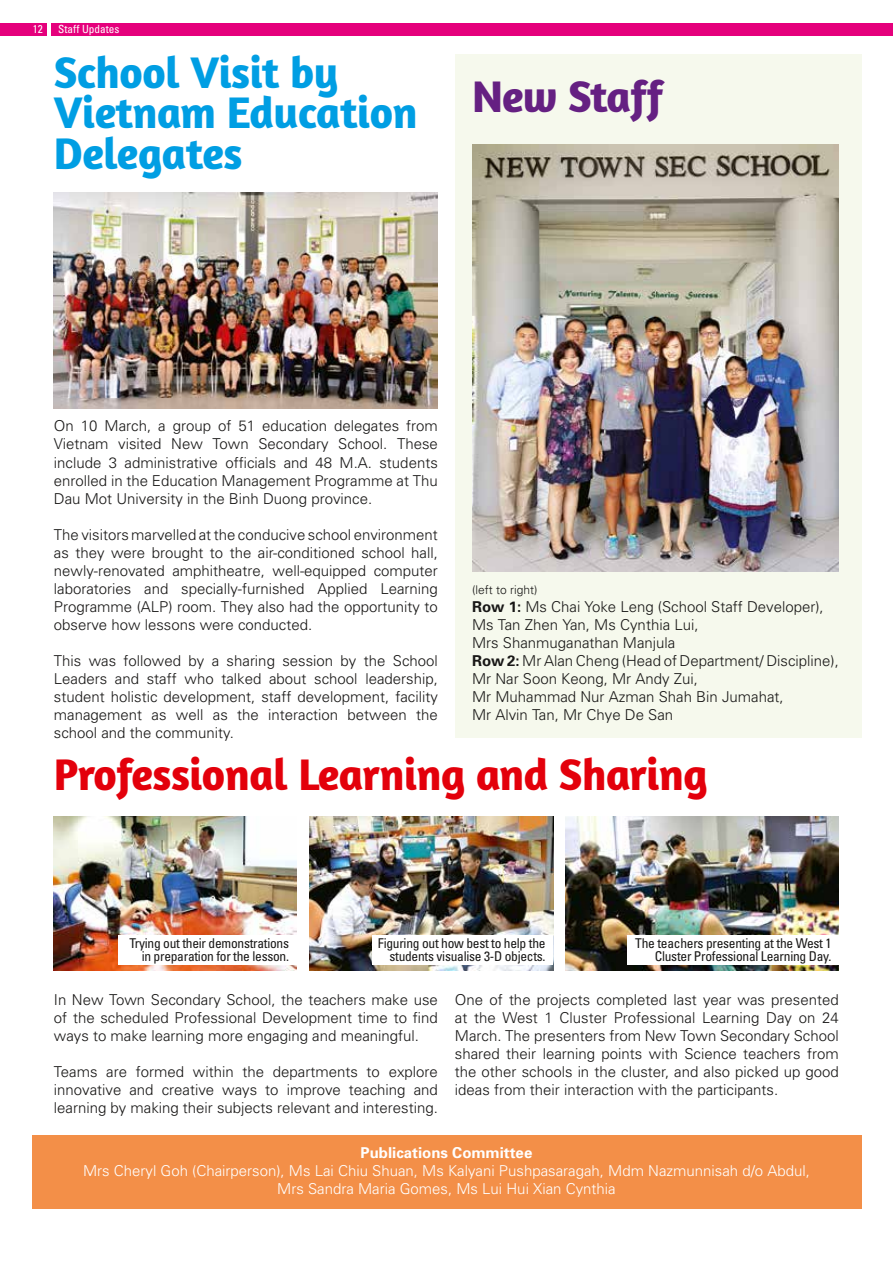
<style>
.page{position:relative;width:893px;height:1263px;background:#fff}
.page>*{position:absolute;margin:0;border:0;box-sizing:border-box;transform-origin:0 0}
.t1{font:700 45px/40.5px "Amaranth";letter-spacing:-.01em;color:#009ee3}
.t2{font:700 45px "Amaranth";letter-spacing:-.01em;color:#e3000b}
.t3{font:700 45px "Amaranth";letter-spacing:-.02em;color:#652082}
.t4{font:300 15px/18px "Univers";color:#181716;text-align:justify}
.t5{font:300 15px/18px "Univers";color:#fff;text-align:center}
.t6{font:700 15px "Univers";color:#fff}
.t7{font:condensed 13.5px/13.5px "Univers";letter-spacing:-.02em;color:#181716;text-align:right}
.t8{font:300 12px "Univers";color:#181716}
.t9{font:condensed 11.25px "Univers";color:#fff}
.s1{font-weight:700}
</style>
<div class="page">
<div style="left:455px;top:54px;width:407px;height:683px;background:#f6f9ed"></div>
<div style="left:33px;top:1135px;width:829px;height:74px;background:#f38f48"></div>
<div style="left:0;top:23px;width:47px;height:13px;background:#e5007c"></div>
<div style="left:51px;top:23px;width:842px;height:13px;background:#e5007c"></div>
<img style="left:54px;top:816px;width:243px;height:154px">
<img style="left:309px;top:816px;width:244px;height:154px">
<img style="left:566px;top:816px;width:273px;height:154px">
<img style="left:54px;top:192px;width:384px;height:217px">
<img style="left:472px;top:145px;width:367px;height:427px">
<div style="left:118px;top:935px;width:179px;height:30px;background:#fff"></div>
<div style="left:372px;top:935px;width:181px;height:30px;background:#fff"></div>
<div style="left:627px;top:935px;width:212px;height:30px;background:#fff"></div>
<p class="t9" style="left:33px;top:22px;width:11px">12</p>
<p class="t9" style="left:58px;top:22px;width:63px">Staff Updates</p>
<h1 class="t1" style="left:54px;top:51px;width:365px">School Visit by<br>Vietnam Education<br>Delegates</h1>
<h1 class="t3" style="left:472px;top:68px;width:193px">New Staff</h1>
<p class="t4" style="left:54px;top:417px;width:385px">On 10 March, a group of 51 education delegates from Vietnam visited New Town Secondary School. These include 3 administrative officials and 48 M.A. students enrolled in the Education Management Programme at Thu Dau Mot University in the Binh Duong province.</p>
<p class="t4" style="left:54px;top:525px;width:386px">The visitors marvelled at the conducive school environment as they were brought to the air-conditioned school hall, newly-renovated amphitheatre, well-equipped computer laboratories and specially-furnished Applied Learning Programme (ALP) room. They also had the opportunity to observe how lessons were conducted.</p>
<p class="t4" style="left:54px;top:651px;width:385px">This was followed by a sharing session by the School Leaders and staff who talked about school leadership, student holistic development, staff development, facility management as well as the interaction between the school and the community.</p>
<p class="t8" style="left:472px;top:582px;width:67px">(left to right)</p>
<p class="t4" style="left:472px;top:598px;width:368px;text-align:left"><span class="s1">Row 1:</span> Ms Chai Yoke Leng (School Staff Developer), Ms Tan Zhen Yan, Ms Cynthia Lui,<br>Mrs Shanmuganathan Manjula<br><span class="s1">Row 2:</span> Mr Alan Cheng (Head of Department/ Discipline), Mr Nar Soon Keong, Mr Andy Zui,<br>Mr Muhammad Nur Azman Shah Bin Jumahat,<br>Mr Alvin Tan, Mr Chye De San</p>
<h1 class="t2" style="left:54px;top:746px;width:655px">Professional Learning and Sharing</h1>
<p class="t7" style="left:130px;top:936px;width:161px">Trying out their demonstrations in preparation for the lesson.</p>
<p class="t7" style="left:378px;top:936px;width:169px">Figuring out how best to help the students visualise 3-D objects.</p>
<p class="t7" style="left:635px;top:936px;width:198px">The teachers presenting at the West 1<br>Cluster Professional Learning Day.</p>
<p class="t4" style="left:54px;top:990px;width:385px">In New Town Secondary School, the teachers make use of the scheduled Professional Development time to find ways to make learning more engaging and meaningful.</p>
<p class="t4" style="left:54px;top:1062px;width:385px">Teams are formed within the departments to explore innovative and creative ways to improve teaching and learning by making their subjects relevant and interesting.</p>
<p class="t4" style="left:455px;top:990px;width:385px">One of the projects completed last year was presented at the West 1 Cluster Professional Learning Day on 24<br>March. The presenters from New Town Secondary School shared their learning points with Science teachers from the other schools in the cluster, and also picked up good ideas from their interaction with the participants.</p>
<p class="t6" style="left:361px;top:1144px;width:173px">Publications Committee</p>
<p class="t5" style="left:83px;top:1162px;width:728px">Mrs Cheryl Goh (Chairperson), Ms Lai Chiu Shuan, Ms Kalyani Pushpasaragah, Mdm Nazmunnisah d/o Abdul,<br>Mrs Sandra Maria Gomes, Ms Lui Hui Xian Cynthia</p>
</div>
